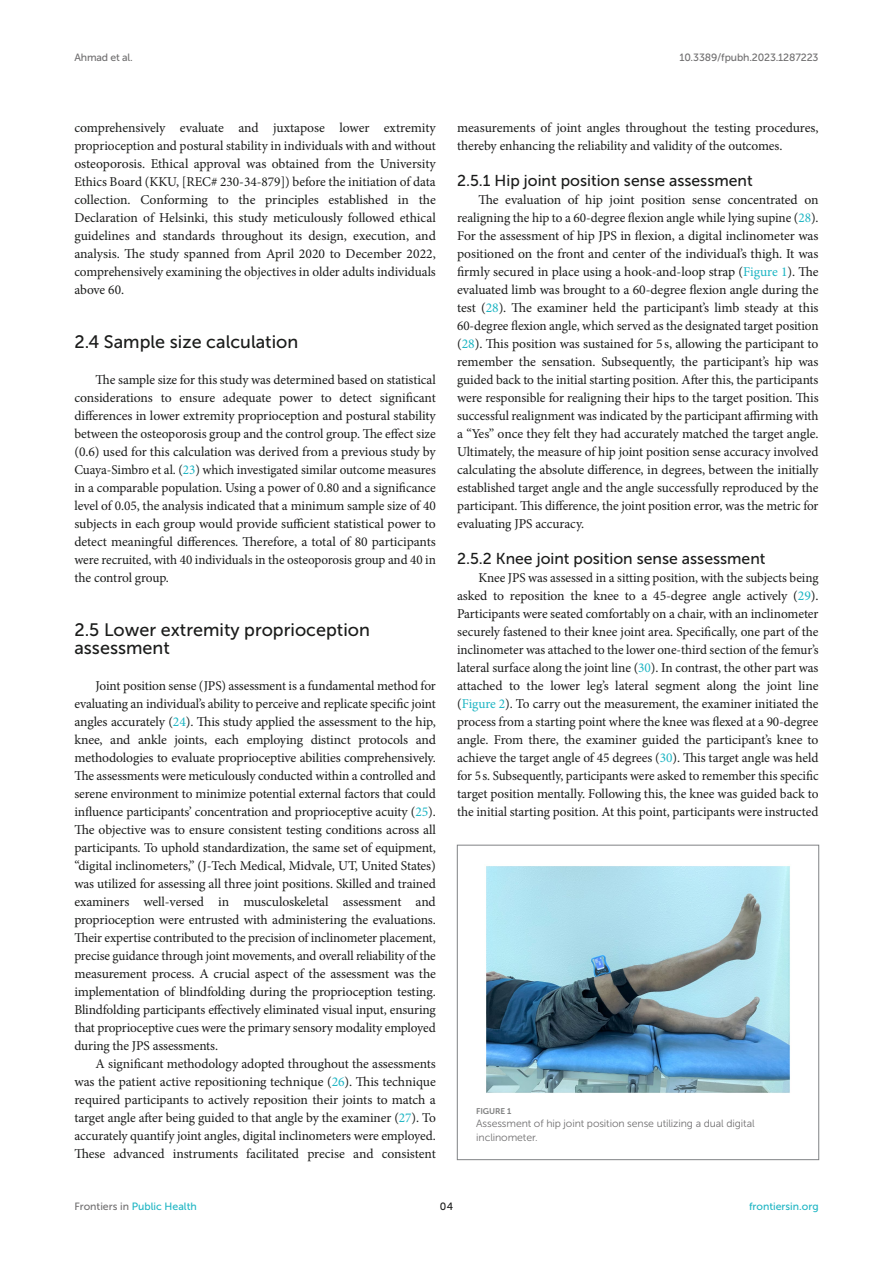
<style>
.page{position:relative;width:893px;height:1263px;background:#fff}
.page>*{position:absolute;margin:0;border:0;box-sizing:border-box;transform-origin:0 0}
.HEAD_2{font:18px/18px "Museo Sans 500";color:#1b1c1b}
.HEAD_3{font:15.75px "Museo Sans 500";color:#1b1c1b}
.TEXT_FLUSH{font:13.5px/18px "Minion Pro";letter-spacing:-.005em;color:#1b1c1b;text-align:justify}
.TEXT{font:13.5px/18px "Minion Pro";letter-spacing:-.01em;color:#1b1c1b;text-align:justify}
.FIG_LEG{font:10.5px/13.5px "Museo Sans 300";letter-spacing:-.01em;color:#706f70}
.t1{font:10.5px "Museo Sans 500";color:#1db5c3}
.t2{font:10.5px "Museo Sans 500";letter-spacing:-.015em;color:#706f70}
.t3{font:10.5px "Museo Sans 500";color:#1b1c1b}
.FIG_HD{font:8.25px "Museo Sans 700";letter-spacing:-.01em;color:#7e7f7f}
.s1{color:#1db5c3}
.s2{color:#706f70}
</style>
<div class="page">
<img style="left:486px;top:866px;width:304px;height:227px">
<div style="left:457px;top:845px;width:362px;height:315px;border:1px solid #808285"></div>
<p class="t2" style="left:74px;top:51px;width:60px">Ahmad et al.</p>
<p class="t2" style="left:679px;top:51px;width:141px">10.3389/fpubh.2023.1287223</p>
<p class="TEXT_FLUSH" style="left:74px;top:119px;width:363px">comprehensively evaluate and juxtapose lower extremity proprioception and postural stability in individuals with and without osteoporosis. Ethical approval was obtained from the University Ethics Board (KKU, [REC# 230-34-879]) before the initiation of data collection. Conforming to the principles established in the Declaration of Helsinki, this study meticulously followed ethical guidelines and standards throughout its design, execution, and analysis. The study spanned from April 2020 to December 2022, comprehensively examining the objectives in older adults individuals above 60.</p>
<p class="HEAD_2" style="left:74px;top:333px;width:225px">2.4 Sample size calculation</p>
<p class="TEXT_FLUSH" style="left:74px;top:371px;width:363px;text-indent:21px">The sample size for this study was determined based on statistical considerations to ensure adequate power to detect significant differences in lower extremity proprioception and postural stability between the osteoporosis group and the control group. The effect size (0.6) used for this calculation was derived from a previous study by Cuaya-Simbro et al. (<span class="s1">23</span>) which investigated similar outcome measures in a comparable population. Using a power of 0.80 and a significance level of 0.05, the analysis indicated that a minimum sample size of 40 subjects in each group would provide sufficient statistical power to detect meaningful differences. Therefore, a total of 80 participants were recruited, with 40 individuals in the osteoporosis group and 40 in the control group.</p>
<p class="HEAD_2" style="left:74px;top:621px;width:297px">2.5 Lower extremity proprioception assessment</p>
<p class="TEXT_FLUSH" style="left:74px;top:677px;width:363px;text-indent:21px">Joint position sense (JPS) assessment is a fundamental method for evaluating an individual’s ability to perceive and replicate specific joint angles accurately (<span class="s1">24</span>). This study applied the assessment to the hip, knee, and ankle joints, each employing distinct protocols and methodologies to evaluate proprioceptive abilities comprehensively.<br>The assessments were meticulously conducted within a controlled and serene environment to minimize potential external factors that could influence participants’ concentration and proprioceptive acuity (<span class="s1">25</span>).<br>The objective was to ensure consistent testing conditions across all participants. To uphold standardization, the same set of equipment, “digital inclinometers,” (J-Tech Medical, Midvale, UT, United States) was utilized for assessing all three joint positions. Skilled and trained examiners well-versed in musculoskeletal assessment and proprioception were entrusted with administering the evaluations.<br>Their expertise contributed to the precision of inclinometer placement, precise guidance through joint movements, and overall reliability of the measurement process. A crucial aspect of the assessment was the implementation of blindfolding during the proprioception testing.<br>Blindfolding participants effectively eliminated visual input, ensuring that proprioceptive cues were the primary sensory modality employed during the JPS assessments.</p>
<p class="TEXT" style="left:74px;top:1055px;width:363px;text-indent:21px">A significant methodology adopted throughout the assessments was the patient active repositioning technique (<span class="s1">26</span>). This technique required participants to actively reposition their joints to match a target angle after being guided to that angle by the examiner (<span class="s1">27</span>). To accurately quantify joint angles, digital inclinometers were employed.<br>These advanced instruments facilitated precise and consistent</p>
<p class="TEXT" style="left:457px;top:119px;width:363px">measurements of joint angles throughout the testing procedures, thereby enhancing the reliability and validity of the outcomes.</p>
<p class="HEAD_3" style="left:457px;top:172px;width:297px">2.5.1 Hip joint position sense assessment</p>
<p class="TEXT_FLUSH" style="left:457px;top:191px;width:363px;text-indent:21px">The evaluation of hip joint position sense concentrated on realigning the hip to a 60-degree flexion angle while lying supine (<span class="s1">28</span>).<br>For the assessment of hip JPS in flexion, a digital inclinometer was positioned on the front and center of the individual’s thigh. It was firmly secured in place using a hook-and-loop strap (<span class="s1">Figure 1</span>). The evaluated limb was brought to a 60-degree flexion angle during the test (<span class="s1">28</span>). The examiner held the participant’s limb steady at this 60-degree flexion angle, which served as the designated target position (<span class="s1">28</span>). This position was sustained for 5s, allowing the participant to remember the sensation. Subsequently, the participant’s hip was guided back to the initial starting position. After this, the participants were responsible for realigning their hips to the target position. This successful realignment was indicated by the participant affirming with a “Yes” once they felt they had accurately matched the target angle.<br>Ultimately, the measure of hip joint position sense accuracy involved calculating the absolute difference, in degrees, between the initially established target angle and the angle successfully reproduced by the participant. This difference, the joint position error, was the metric for evaluating JPS accuracy.</p>
<p class="HEAD_3" style="left:457px;top:550px;width:310px">2.5.2 Knee joint position sense assessment</p>
<p class="TEXT_FLUSH" style="left:457px;top:569px;width:363px;text-indent:21px">Knee JPS was assessed in a sitting position, with the subjects being asked to reposition the knee to a 45-degree angle actively (<span class="s1">29</span>).<br>Participants were seated comfortably on a chair, with an inclinometer securely fastened to their knee joint area. Specifically, one part of the inclinometer was attached to the lower one-third section of the femur’s lateral surface along the joint line (<span class="s1">30</span>). In contrast, the other part was attached to the lower leg’s lateral segment along the joint line (<span class="s1">Figure 2</span>). To carry out the measurement, the examiner initiated the process from a starting point where the knee was flexed at a 90-degree angle. From there, the examiner guided the participant’s knee to achieve the target angle of 45 degrees (<span class="s1">30</span>). This target angle was held for 5s. Subsequently, participants were asked to remember this specific target position mentally. Following this, the knee was guided back to the initial starting position. At this point, participants were instructed</p>
<p class="FIG_HD" style="left:476px;top:1106px;width:37px">FIGURE 1</p>
<p class="FIG_LEG" style="left:476px;top:1117px;width:280px">Assessment of hip joint position sense utilizing a dual digital inclinometer.</p>
<p class="t1" style="left:74px;top:1200px;width:124px"><span class="s2">Frontiers in</span> Public Health</p>
<p class="t3" style="left:440px;top:1200px;width:15px">04</p>
<p class="t1" style="left:749px;top:1200px;width:71px">frontiersin.org</p>
</div>
